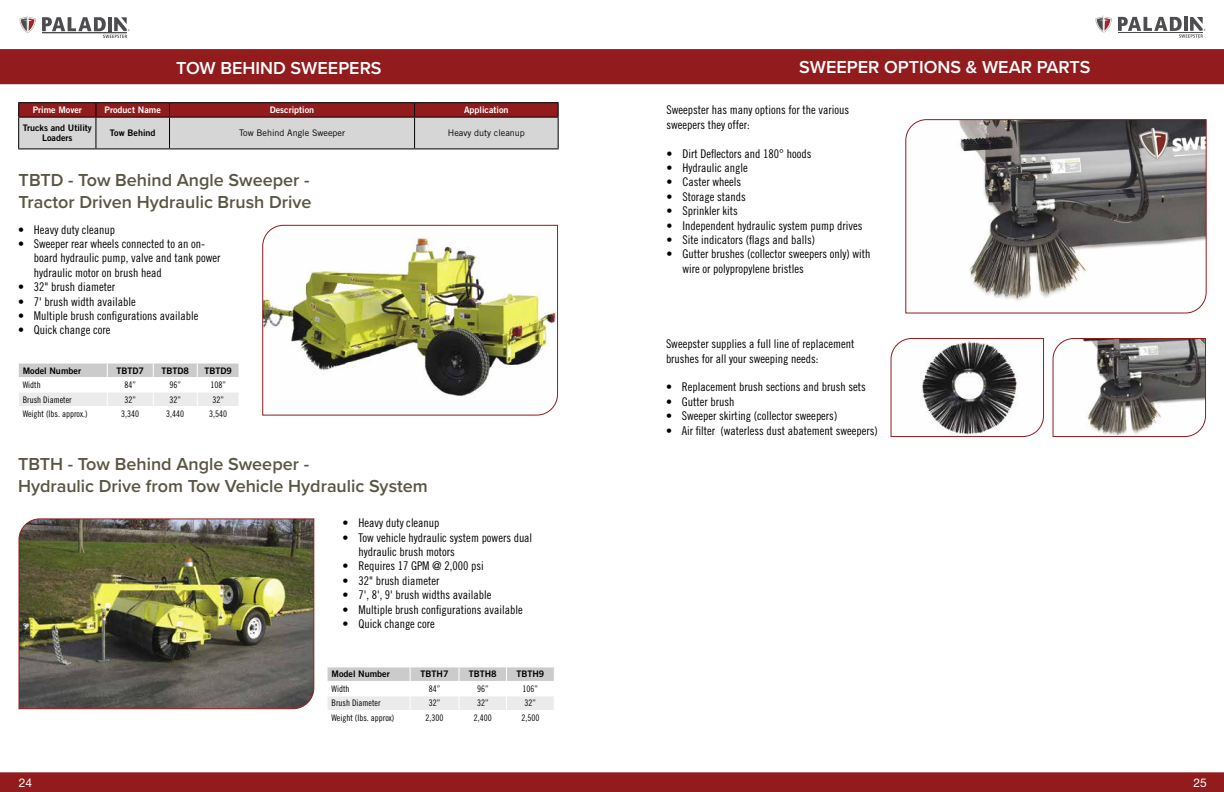
<style>
.page{position:relative;width:1224px;height:792px;background:#fff}
.page>*{position:absolute;margin:0;border:0;box-sizing:border-box;transform-origin:0 0}
.t1{font:600 18px/21.6px "Proxima Nova";color:#5a5544}
.t2{font:600 18px "Proxima Nova";color:#fff}
.t3{font:12px/14.4px "Trade Gothic LT Std Cn 18";color:#000}
.t4{font:12px "Helvetica Neue LT Std";color:#fff}
.t5{font:9px "Trade Gothic LT Std Cn 18";color:#000}
.t6{font:9px/10px "Trade Gothic LT Std Bd 2";color:#000;text-align:center}
.t7{font:9px "Trade Gothic LT Std Bd 2";color:#fff}
.t8{font:9px "Trade Gothic LT Std";color:#000}
</style>
<div class="page">
<div style="left:0;top:49px;width:1224px;height:35px;background:#921c1d"></div>
<hr style="left:18px;top:102px;width:78px;height:1px;background:#000">
<hr style="left:96px;top:102px;width:74px;height:1px;background:#000">
<hr style="left:170px;top:102px;width:245px;height:1px;background:#000">
<hr style="left:415px;top:102px;width:144px;height:1px;background:#000">
<svg style="left:18px;top:103px;width:541px;height:45px;background:#bd999a"></svg>
<hr style="left:18px;top:117px;width:78px;height:1px;background:#000">
<hr style="left:18px;top:118px;width:1px;height:30px;background:#000">
<hr style="left:96px;top:117px;width:74px;height:1px;background:#000">
<hr style="left:95px;top:118px;width:1px;height:30px;background:#000">
<hr style="left:170px;top:117px;width:245px;height:1px;background:#000">
<hr style="left:169px;top:118px;width:1px;height:30px;background:#000">
<hr style="left:415px;top:117px;width:144px;height:1px;background:#000">
<hr style="left:414px;top:118px;width:1px;height:30px;background:#000">
<hr style="left:558px;top:118px;width:1px;height:30px;background:#000">
<hr style="left:18px;top:148px;width:78px;height:1px;background:#000">
<hr style="left:96px;top:148px;width:74px;height:1px;background:#000">
<hr style="left:170px;top:148px;width:245px;height:1px;background:#000">
<hr style="left:415px;top:148px;width:144px;height:1px;background:#000">
<svg style="left:19px;top:16px;width:17px;height:17px"></svg>
<svg style="left:42px;top:17px;width:88px;height:21px"></svg>
<div style="left:0;top:772px;width:1224px;height:20px;background:#921c1d"></div>
<svg style="left:1095px;top:15px;width:17px;height:18px"></svg>
<svg style="left:1118px;top:17px;width:87px;height:21px"></svg>
<svg style="left:19px;top:363px;width:220px;height:43px"></svg>
<svg style="left:327px;top:667px;width:227px;height:43px"></svg>
<img style="left:18px;top:518px;width:297px;height:192px">
<img style="left:262px;top:224px;width:296px;height:192px">
<svg style="left:905px;top:119px;width:302px;height:195px"></svg>
<svg style="left:890px;top:338px;width:154px;height:99px"></svg>
<svg style="left:1052px;top:338px;width:154px;height:99px"></svg>
<h1 class="t2" style="left:176px;top:54px;width:207px">TOW BEHIND SWEEPERS</h1>
<p class="t7" style="left:33px;top:104px;width:51px">Prime Mover</p>
<p class="t7" style="left:105px;top:104px;width:58px">Product Name</p>
<p class="t7" style="left:270px;top:104px;width:46px">Description</p>
<p class="t7" style="left:464px;top:104px;width:46px">Application</p>
<p class="t6" style="left:23px;top:123px;width:71px">Trucks and Utility<br>Loaders</p>
<p class="t6" style="left:110px;top:128px;width:47px">Tow Behind</p>
<p class="t8" style="left:239px;top:128px;width:107px">Tow Behind Angle Sweeper</p>
<p class="t8" style="left:448px;top:128px;width:78px">Heavy duty cleanup</p>
<h1 class="t1" style="left:19px;top:169px;width:294px">TBTD - Tow Behind Angle Sweeper -<br>Tractor Driven Hydraulic Brush Drive</h1>
<p class="t3" style="left:18px;top:222px;width:99px">• Heavy duty cleanup</p>
<p class="t3" style="left:34px;top:236px;width:188px;text-indent:-16px">• Sweeper rear wheels connected to an on&shy;board hydraulic pump, valve and tank power hydraulic motor on brush head</p>
<p class="t3" style="left:18px;top:280px;width:99px">• 32" brush diameter</p>
<p class="t3" style="left:18px;top:294px;width:119px">• 7' brush width available</p>
<p class="t3" style="left:18px;top:308px;width:182px">• Multiple brush configurations available</p>
<p class="t3" style="left:18px;top:323px;width:94px">• Quick change core</p>
<p class="t6" style="left:23px;top:365px;width:60px">Model Number</p>
<p class="t6" style="left:117px;top:365px;width:29px">TBTD7</p>
<p class="t6" style="left:162px;top:365px;width:29px">TBTD8</p>
<p class="t6" style="left:204px;top:365px;width:29px">TBTD9</p>
<p class="t5" style="left:23px;top:379px;width:19px">Width</p>
<p class="t5" style="left:125px;top:379px;width:13px">84”</p>
<p class="t5" style="left:170px;top:379px;width:13px">96”</p>
<p class="t5" style="left:210px;top:379px;width:17px">108”</p>
<p class="t5" style="left:23px;top:394px;width:50px">Brush Diameter</p>
<p class="t5" style="left:125px;top:394px;width:13px">32”</p>
<p class="t5" style="left:170px;top:394px;width:13px">32”</p>
<p class="t5" style="left:212px;top:394px;width:13px">32”</p>
<p class="t5" style="left:23px;top:408px;width:66px">Weight (lbs. approx.)</p>
<p class="t5" style="left:121px;top:408px;width:19px">3,340</p>
<p class="t5" style="left:166px;top:408px;width:19px">3,440</p>
<p class="t5" style="left:209px;top:408px;width:19px">3,540</p>
<h1 class="t1" style="left:18px;top:453px;width:411px">TBTH - Tow Behind Angle Sweeper -<br>Hydraulic Drive from Tow Vehicle Hydraulic System</h1>
<p class="t3" style="left:342px;top:516px;width:99px">• Heavy duty cleanup</p>
<p class="t3" style="left:358px;top:530px;width:175px;text-indent:-16px">• Tow vehicle hydraulic system powers dual hydraulic brush motors</p>
<p class="t3" style="left:342px;top:559px;width:143px">• Requires 17 GPM @ 2,000 psi</p>
<p class="t3" style="left:342px;top:573px;width:99px">• 32" brush diameter</p>
<p class="t3" style="left:342px;top:588px;width:151px">• 7', 8', 9' brush widths available</p>
<p class="t3" style="left:342px;top:602px;width:182px">• Multiple brush configurations available</p>
<p class="t3" style="left:342px;top:616px;width:94px">• Quick change core</p>
<p class="t6" style="left:332px;top:669px;width:60px">Model Number</p>
<p class="t6" style="left:421px;top:669px;width:30px">TBTH7</p>
<p class="t6" style="left:469px;top:669px;width:30px">TBTH8</p>
<p class="t6" style="left:516px;top:669px;width:30px">TBTH9</p>
<p class="t5" style="left:332px;top:683px;width:19px">Width</p>
<p class="t5" style="left:429px;top:683px;width:13px">84”</p>
<p class="t5" style="left:477px;top:683px;width:13px">96”</p>
<p class="t5" style="left:523px;top:683px;width:17px">106”</p>
<p class="t5" style="left:332px;top:698px;width:50px">Brush Diameter</p>
<p class="t5" style="left:429px;top:698px;width:13px">32”</p>
<p class="t5" style="left:477px;top:698px;width:13px">32”</p>
<p class="t5" style="left:525px;top:698px;width:13px">32”</p>
<p class="t5" style="left:332px;top:712px;width:64px">Weight (lbs. approx)</p>
<p class="t5" style="left:426px;top:712px;width:19px">2,300</p>
<p class="t5" style="left:474px;top:712px;width:19px">2,400</p>
<p class="t5" style="left:521px;top:712px;width:19px">2,500</p>
<h1 class="t2" style="left:799px;top:54px;width:293px">SWEEPER OPTIONS &amp; WEAR PARTS</h1>
<p class="t3" style="left:667px;top:103px;width:184px">Sweepster has many options for the various sweepers they offer:</p>
<p class="t3" style="left:667px;top:146px;width:146px">• Dirt Deflectors and 180° hoods</p>
<p class="t3" style="left:667px;top:160px;width:83px">• Hydraulic angle</p>
<p class="t3" style="left:667px;top:175px;width:76px">• Caster wheels</p>
<p class="t3" style="left:667px;top:189px;width:81px">• Storage stands</p>
<p class="t3" style="left:667px;top:204px;width:73px">• Sprinkler kits</p>
<p class="t3" style="left:667px;top:218px;width:197px">• Independent hydraulic system pump drives</p>
<p class="t3" style="left:667px;top:232px;width:150px">• Site indicators (flags and balls)</p>
<p class="t3" style="left:683px;top:247px;width:189px;text-indent:-16px">• Gutter brushes (collector sweepers only) with wire or polypropylene bristles</p>
<p class="t3" style="left:666px;top:337px;width:190px">Sweepster supplies a full line of replacement brushes for all your sweeping needs:</p>
<p class="t3" style="left:666px;top:380px;width:201px">• Replacement brush sections and brush sets</p>
<p class="t3" style="left:666px;top:394px;width:70px">• Gutter brush</p>
<p class="t3" style="left:666px;top:409px;width:173px">• Sweeper skirting (collector sweepers)</p>
<p class="t3" style="left:666px;top:423px;width:213px">• Air filter (waterless dust abatement sweepers)</p>
<p class="t4" style="left:19px;top:775px;width:15px">24</p>
<p class="t4" style="left:1193px;top:775px;width:15px">25</p>
</div>
